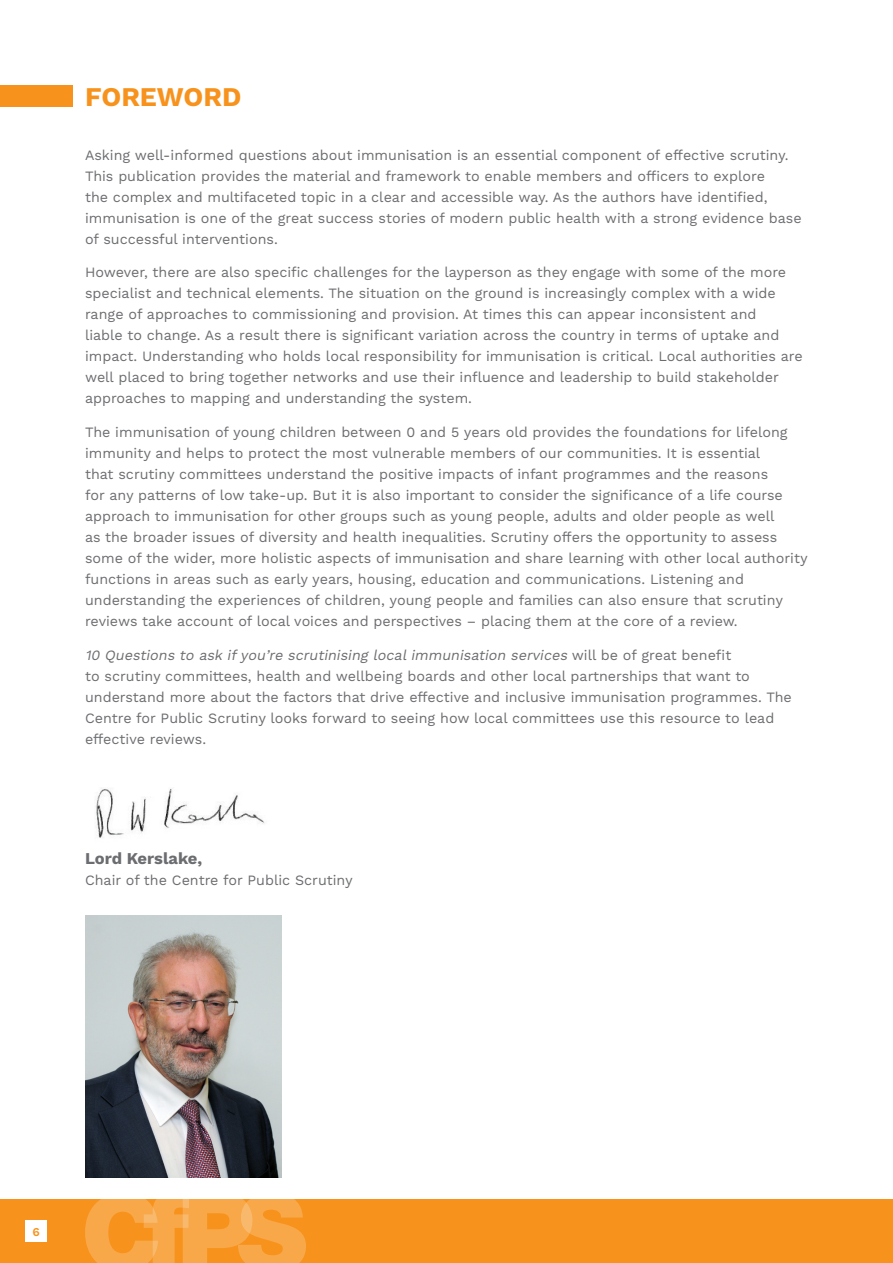
<style>
.page{position:relative;width:893px;height:1263px;background:#fff}
.page>*{position:absolute;margin:0;border:0;box-sizing:border-box;transform-origin:0 0}
.t1{font:700 27px "Work Sans";color:#f7931d}
.t2{font:700 16.5px "Work Sans";letter-spacing:-.005em;color:#6c6d70}
.t3{font:14.25px/21px "Work Sans";color:#6c6d70}
.t4{font:600 12px "Work Sans";color:#f7931d}
.s1{font-style:italic}
</style>
<div class="page">
<div style="left:0;top:1199px;width:893px;height:64px;background:#f7931d"></div>
<div style="left:26px;top:1220px;width:21px;height:22px;background:#fff"></div>
<svg style="left:85px;top:1199px;width:221px;height:64px"></svg>
<div style="left:0;top:85px;width:72px;height:21px;background:#f7931d"></div>
<img style="left:95px;top:788px;width:170px;height:50px">
<img style="left:85px;top:916px;width:197px;height:262px">
<p class="t1" style="left:85px;top:81px;width:158px">FOREWORD</p>
<p class="t3" style="left:85px;top:145px;width:718px">Asking well-informed questions about immunisation is an essential component of effective scrutiny.<br>This publication provides the material and framework to enable members and officers to explore<br>the complex and multifaceted topic in a clear and accessible way. As the authors have identified, immunisation is one of the great success stories of modern public health with a strong evidence base of successful interventions.</p>
<p class="t3" style="left:85px;top:263px;width:719px">However, there are also specific challenges for the layperson as they engage with some of the more specialist and technical elements. The situation on the ground is increasingly complex with a wide range of approaches to commissioning and provision. At times this can appear inconsistent and<br>liable to change. As a result there is significant variation across the country in terms of uptake and impact. Understanding who holds local responsibility for immunisation is critical. Local authorities are well placed to bring together networks and use their influence and leadership to build stakeholder approaches to mapping and understanding the system.</p>
<p class="t3" style="left:85px;top:422px;width:724px">The immunisation of young children between 0 and 5 years old provides the foundations for lifelong immunity and helps to protect the most vulnerable members of our communities. It is essential<br>that scrutiny committees understand the positive impacts of infant programmes and the reasons<br>for any patterns of low take-up. But it is also important to consider the significance of a life course approach to immunisation for other groups such as young people, adults and older people as well<br>as the broader issues of diversity and health inequalities. Scrutiny offers the opportunity to assess some of the wider, more holistic aspects of immunisation and share learning with other local authority functions in areas such as early years, housing, education and communications. Listening and understanding the experiences of children, young people and families can also ensure that scrutiny reviews take account of local voices and perspectives – placing them at the core of a review.</p>
<p class="t3" style="left:85px;top:645px;width:708px"><span class="s1">10 Questions to ask ifyou’re scrutinising local immunisation services</span> w i l l b e o f g r e at b e n e fi t<br>to scrutiny committees, health and wellbeing boards and other local partnerships that want to understand more about the factors that drive effective and inclusive immunisation programmes. The Centre for Public Scrutiny looks forward to seeing how local committees use this resource to lead effective reviews.</p>
<p class="t2" style="left:85px;top:849px;width:119px">Lord Kerslake,</p>
<p class="t3" style="left:85px;top:870px;width:269px">Chair of the Centre for Public Scrutiny</p>
<p class="t4" style="left:32px;top:1225px;width:9px">6</p>
</div>
